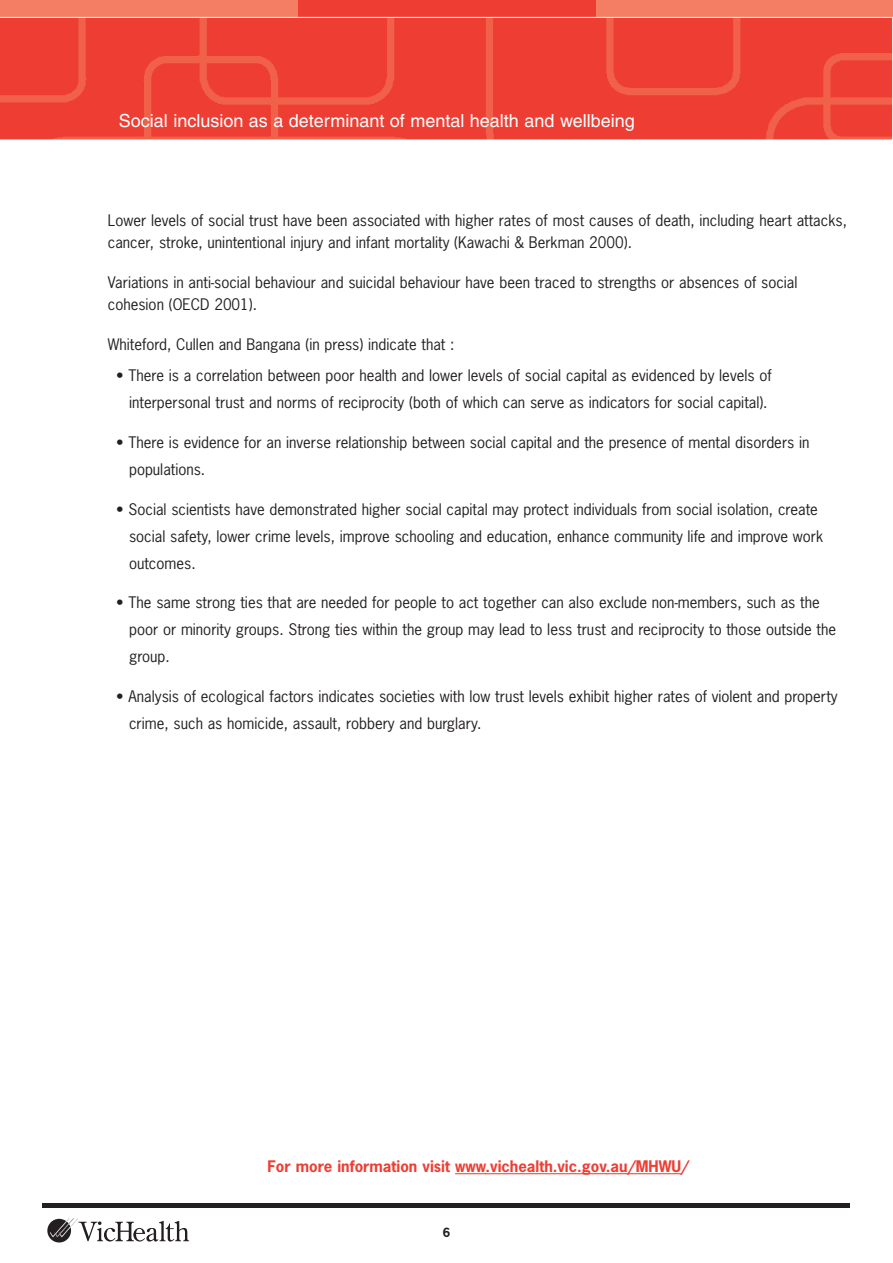
<style>
.page{position:relative;width:893px;height:1263px;background:#fff}
.page>*{position:absolute;margin:0;border:0;box-sizing:border-box;transform-origin:0 0}
.t1{font:18px "Helvetica";color:#fff}
.t2{font:15px/27px "News Gothic";color:#231f20}
.t3{font:700 15px "News Gothic";color:#ee3e34}
.t4{font:700 12px "News Gothic";color:#231f20}
</style>
<div class="page">
<div style="left:0;top:0;width:299px;height:17px;background:#f37e63"></div>
<div style="left:299px;top:0;width:297px;height:17px;background:#ee3e34"></div>
<div style="left:596px;top:0;width:297px;height:17px;background:#f37e63"></div>
<svg style="left:0;top:17px;width:893px;height:123px;background:#ee4438"></svg>
<hr style="left:455px;top:1173px;width:31px;height:1px;background:#ee3e34">
<hr style="left:485px;top:1173px;width:122px;height:1px;background:#ee3e34">
<hr style="left:606px;top:1173px;width:75px;height:1px;background:#ee3e34">
<div style="left:43px;top:1203px;width:807px;height:5px;background:#231f20"></div>
<svg style="left:47px;top:1218px;width:142px;height:24px"></svg>
<p class="t1" style="left:119px;top:114px;width:518px">Social inclusion as a determinant of mental health and wellbeing</p>
<p class="t2" style="left:108px;top:209px;width:741px;line-height:22.5px">Lower levels of social trust have been associated with higher rates of most causes of death, including heart attacks, cancer, stroke, unintentional injury and infant mortality (Kawachi &amp; Berkman 2000).</p>
<p class="t2" style="left:108px;top:271px;width:691px;line-height:22.5px">Variations in anti-social behaviour and suicidal behaviour have been traced to strengths or absences of social cohesion (OECD 2001).</p>
<p class="t2" style="left:108px;top:331px;width:348px">Whiteford, Cullen and Bangana (in press) indicate that :</p>
<p class="t2" style="left:116px;top:362px;width:657px;text-align:center">• There is a correlation between poor health and lower levels of social capital as evidenced by levels of interpersonal trust and norms of reciprocity (both of which can serve as indicators for social capital).</p>
<p class="t2" style="left:129px;top:429px;width:682px;text-indent:-13px">• There is evidence for an inverse relationship between social capital and the presence of mental disorders in populations.</p>
<p class="t2" style="left:129px;top:496px;width:696px;text-indent:-13px">• Social scientists have demonstrated higher social capital may protect individuals from social isolation, create social safety, lower crime levels, improve schooling and education, enhance community life and improve work outcomes.</p>
<p class="t2" style="left:129px;top:590px;width:708px;text-indent:-13px">• The same strong ties that are needed for people to act together can also exclude non-members, such as the poor or minority groups. Strong ties within the group may lead to less trust and reciprocity to those outside the group.</p>
<p class="t2" style="left:129px;top:683px;width:710px;text-indent:-13px">• Analysis of ecological factors indicates societies with low trust levels exhibit higher rates of violent and property crime, such as homicide, assault, robbery and burglary.</p>
<p class="t3" style="left:268px;top:1158px;width:423px">For more information visit www.vichealth.vic.gov.au/MHWU/</p>
<p class="t4" style="left:443px;top:1225px;width:9px">6</p>
</div>
